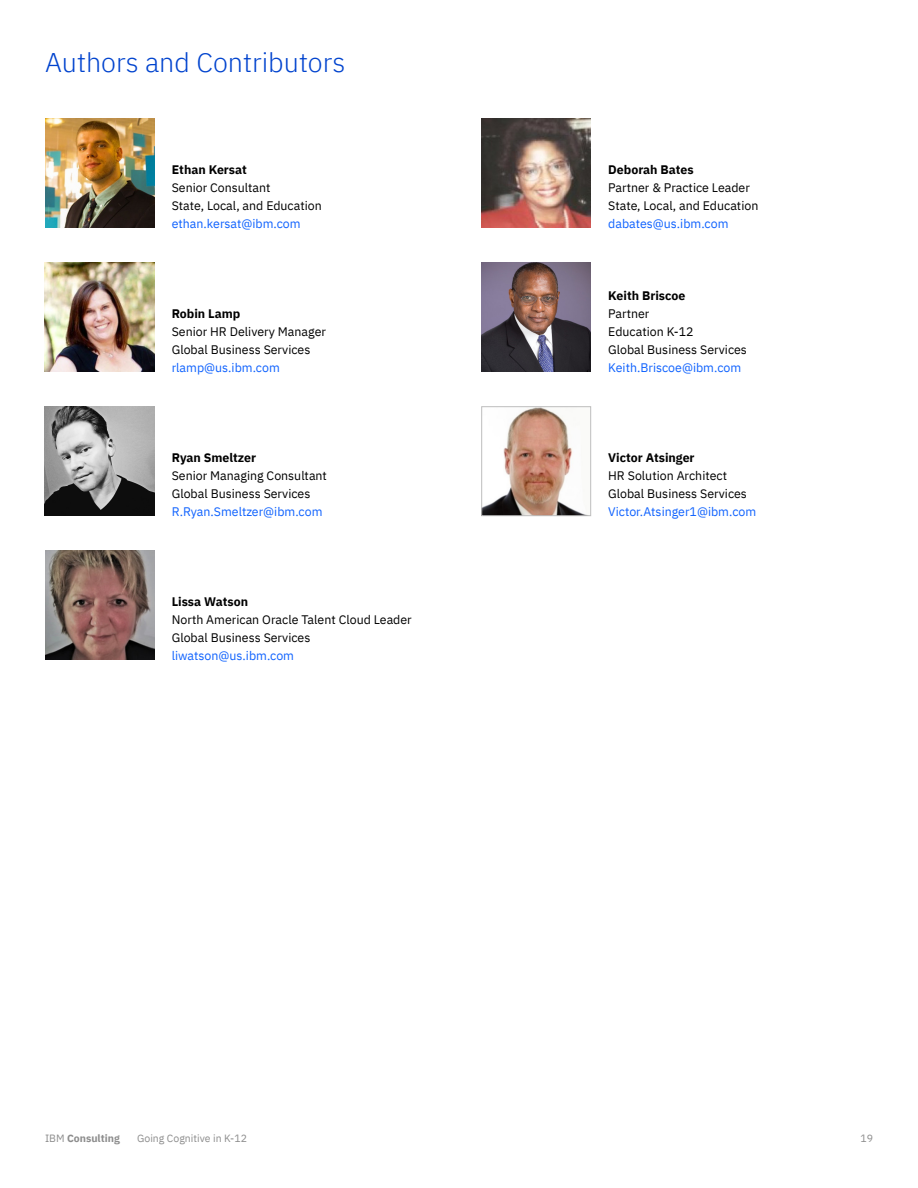
<style>
.page{position:relative;width:918px;height:1188px;background:#fff}
.page>*{position:absolute;margin:0;border:0;box-sizing:border-box;transform-origin:0 0}
.T2_Title_Gray{font:300 27px "IBM Plex Sans";color:#0043ce}
.Bodycopy{font:12.3px "IBM Plex Sans";color:#000}
.Bodycopy-2{font:12.3px "IBM Plex Sans";color:#0f62fe}
.Bodycopy-3{font:700 12.3px "IBM Plex Sans";color:#000}
.t1{font:10.5px "IBM Plex Sans";color:#8d8d8d}
.t2{font:700 10.5px "IBM Plex Sans";color:#8d8d8d}
.s1{font-weight:400}
</style>
<div class="page">
<img style="left:482px;top:119px;width:109px;height:109px">
<img style="left:45px;top:118px;width:109px;height:110px">
<img style="left:482px;top:262px;width:109px;height:110px">
<img style="left:45px;top:551px;width:109px;height:109px">
<img style="left:45px;top:262px;width:109px;height:110px">
<img style="left:45px;top:406px;width:109px;height:110px">
<img style="left:484px;top:408px;width:100px;height:106px">
<div style="left:482px;top:406px;width:109px;height:110px;border:1px solid #bebebe"></div>
<p class="T2_Title_Gray" style="left:45px;top:42px;width:302px">Authors and Contributors</p>
<p class="Bodycopy-3" style="left:172px;top:159px;width:77px">Ethan Kersat</p>
<p class="Bodycopy" style="left:172px;top:178px;width:100px">Senior Consultant</p>
<p class="Bodycopy" style="left:172px;top:196px;width:152px">State, Local, and Education</p>
<p class="Bodycopy-2" style="left:172px;top:214px;width:130px">ethan.kersat@ibm.com</p>
<p class="Bodycopy-3" style="left:172px;top:303px;width:70px">Robin Lamp</p>
<p class="Bodycopy" style="left:172px;top:322px;width:156px">Senior HR Delivery Manager</p>
<p class="Bodycopy" style="left:172px;top:340px;width:140px">Global Business Services</p>
<p class="Bodycopy-2" style="left:172px;top:358px;width:110px">rlamp@us.ibm.com</p>
<p class="Bodycopy-3" style="left:172px;top:447px;width:86px">Ryan Smeltzer</p>
<p class="Bodycopy" style="left:172px;top:466px;width:157px">Senior Managing Consultant</p>
<p class="Bodycopy" style="left:172px;top:484px;width:140px">Global Business Services</p>
<p class="Bodycopy-2" style="left:172px;top:502px;width:152px">R.Ryan.Smeltzer@ibm.com</p>
<p class="Bodycopy-3" style="left:172px;top:591px;width:78px">Lissa Watson</p>
<p class="Bodycopy" style="left:172px;top:610px;width:242px">North American Oracle Talent Cloud Leader</p>
<p class="Bodycopy" style="left:172px;top:628px;width:140px">Global Business Services</p>
<p class="Bodycopy-2" style="left:172px;top:646px;width:124px">liwatson@us.ibm.com</p>
<p class="Bodycopy-3" style="left:608px;top:159px;width:87px">Deborah Bates</p>
<p class="Bodycopy" style="left:608px;top:178px;width:143px">Partner &amp; Practice Leader</p>
<p class="Bodycopy" style="left:608px;top:196px;width:152px">State, Local, and Education</p>
<p class="Bodycopy-2" style="left:608px;top:214px;width:122px">dabates@us.ibm.com</p>
<p class="Bodycopy-3" style="left:608px;top:285px;width:79px">Keith Briscoe</p>
<p class="Bodycopy" style="left:608px;top:304px;width:43px">Partner</p>
<p class="Bodycopy" style="left:608px;top:322px;width:87px">Education K-12</p>
<p class="Bodycopy" style="left:608px;top:340px;width:140px">Global Business Services</p>
<p class="Bodycopy-2" style="left:608px;top:358px;width:135px">Keith.Briscoe@ibm.com</p>
<p class="Bodycopy-3" style="left:608px;top:448px;width:88px">Victor Atsinger</p>
<p class="Bodycopy" style="left:608px;top:466px;width:120px">HR Solution Architect</p>
<p class="Bodycopy" style="left:608px;top:484px;width:140px">Global Business Services</p>
<p class="Bodycopy-2" style="left:608px;top:502px;width:150px">Victor.Atsinger1@ibm.com</p>
<p class="t2" style="left:45px;top:1130px;width:76px"><span class="s1">IBM</span> Consulting</p>
<p class="t1" style="left:137px;top:1130px;width:111px">Going Cognitive in K-12</p>
<p class="t1" style="left:860px;top:1130px;width:14px">19</p>
</div>
